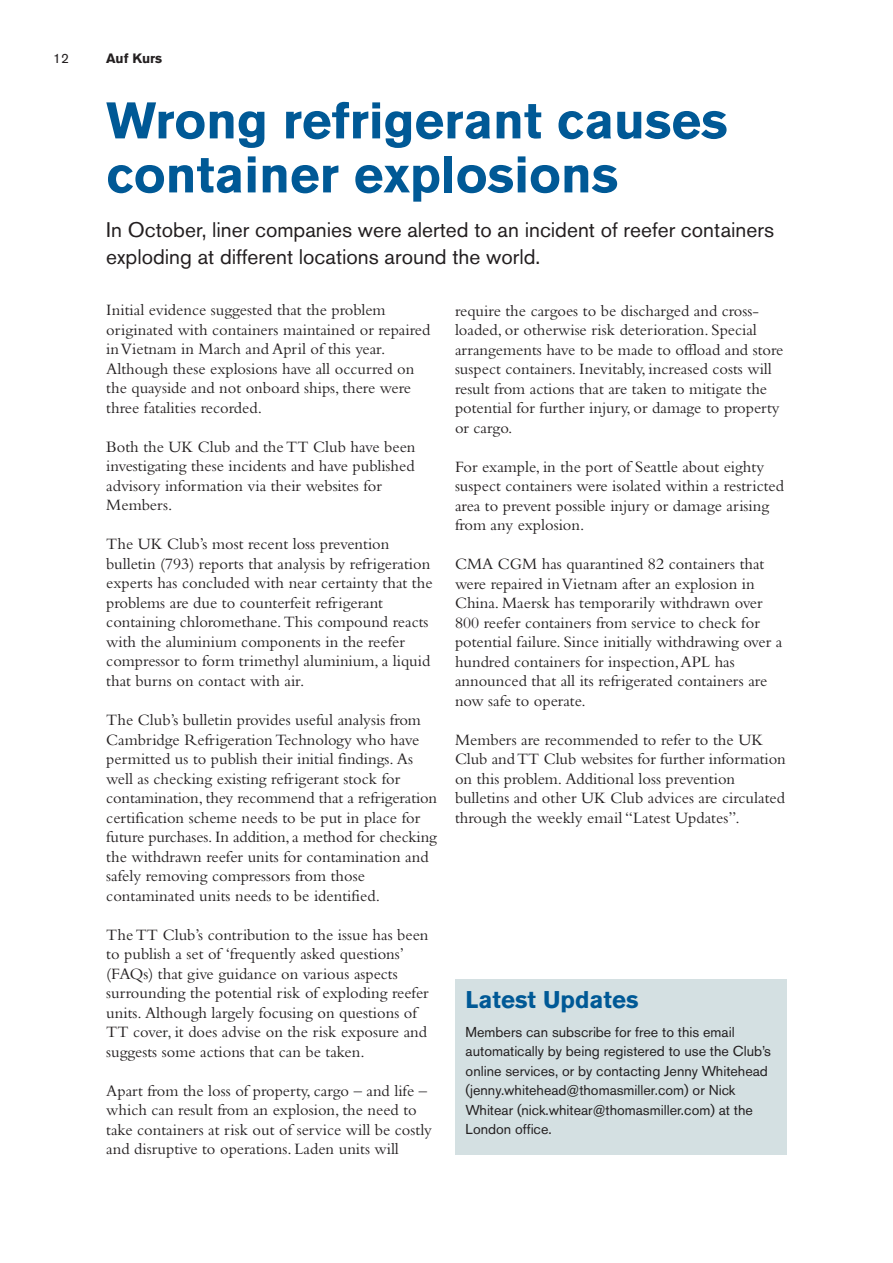
<style>
.page{position:relative;width:893px;height:1263px;background:#fff}
.page>*{position:absolute;margin:0;border:0;box-sizing:border-box;transform-origin:0 0}
.t1{font:700 51px/54px "Akzidenz Grotesk BE";color:#005996}
.t2{font:700 24px "Akzidenz Grotesk BE";color:#005996}
.t3{font:21px/27px "Akzidenz Grotesk BE";color:#231f20}
.t4{font:16.5px/19.5px "Bembo";color:#231f20}
.t5{font:14.25px/19.5px "Akzidenz Grotesk BE";color:#231f20}
.t6{font:700 13.5px "Akzidenz Grotesk BE";color:#231f20}
.t7{font:13.5px "Akzidenz Grotesk BE";color:#231f20}
</style>
<div class="page">
<div style="left:455px;top:979px;width:332px;height:175px;background:#d4e0e2"></div>
<p class="t7" style="left:53px;top:51px;width:17px">12</p>
<p class="t6" style="left:106px;top:51px;width:57px">Auf Kurs</p>
<h1 class="t1" style="left:106px;top:94px;width:623px">Wrong refrigerant causes container explosions</h1>
<p class="t3" style="left:106px;top:216px;width:669px">In October, liner companies were alerted to an incident of reefer containers exploding at different locations around the world.</p>
<p class="t4" style="left:106px;top:300px;width:326px">Initial evidence suggested that the problem originated with containers maintained or repaired in Vietnam in March and April of this year.<br>Although these explosions have all occurred on the quayside and not onboard ships, there were three fatalities recorded.</p>
<p class="t4" style="left:106px;top:437px;width:311px">Both the UK Club and the TT Club have been investigating these incidents and have published advisory information via their websites for Members.</p>
<p class="t4" style="left:106px;top:534px;width:328px">The UK Club’s most recent loss prevention bulletin (793) reports that analysis by refrigeration experts has concluded with near certainty that the problems are due to counterfeit refrigerant containing chloromethane. This compound reacts with the aluminium components in the reefer compressor to form trimethyl aluminium, a liquid that burns on contact with air.</p>
<p class="t4" style="left:106px;top:710px;width:332px">The Club’s bulletin provides useful analysis from Cambridge Refrigeration Technology who have permitted us to publish their initial findings. As well as checking existing refrigerant stock for contamination, they recommend that a refrigeration certification scheme needs to be put in place for future purchases. In addition, a method for checking the withdrawn reefer units for contamination and safely removing compressors from those contaminated units needs to be identified.</p>
<p class="t4" style="left:106px;top:924px;width:324px">The TT Club’s contribution to the issue has been to publish a set of ‘frequently asked questions’ (FAQs) that give guidance on various aspects surrounding the potential risk of exploding reefer units. Although largely focusing on questions of TT cover, it does advise on the risk exposure and suggests some actions that can be taken.</p>
<p class="t4" style="left:106px;top:1080px;width:327px">Apart from the loss of property, cargo – and life – which can result from an explosion, the need to take containers at risk out of service will be costly and disruptive to operations. Laden units will</p>
<p class="t4" style="left:455px;top:300px;width:330px">require the cargoes to be discharged and cross&shy;loaded, or otherwise risk deterioration. Special arrangements have to be made to offload and store suspect containers. Inevitably, increased costs will result from actions that are taken to mitigate the potential for further injury, or damage to property or cargo.</p>
<p class="t4" style="left:455px;top:456px;width:330px">For example, in the port of Seattle about eighty suspect containers were isolated within a restricted area to prevent possible injury or damage arising from any explosion.</p>
<p class="t4" style="left:455px;top:554px;width:329px">CMA CGM has quarantined 82 containers that were repaired in Vietnam after an explosion in China. Maersk has temporarily withdrawn over 800 reefer containers from service to check for potential failure. Since initially withdrawing over a hundred containers for inspection, APL has announced that all its refrigerated containers are now safe to operate.</p>
<p class="t4" style="left:455px;top:729px;width:332px">Members are recommended to refer to the UK Club and TT Club websites for further information on this problem. Additional loss prevention bulletins and other UK Club advices are circulated through the weekly email “Latest Updates”.</p>
<h2 class="t2" style="left:466px;top:985px;width:174px">Latest Updates</h2>
<p class="t5" style="left:466px;top:1022px;width:307px">Members can subscribe for free to this email automatically by being registered to use the Club’s online services, or by contacting Jenny Whitehead (jenny.whitehead@thomasmiller.com) or Nick Whitear (nick.whitear@thomasmiller.com) at the London office.</p>
</div>
